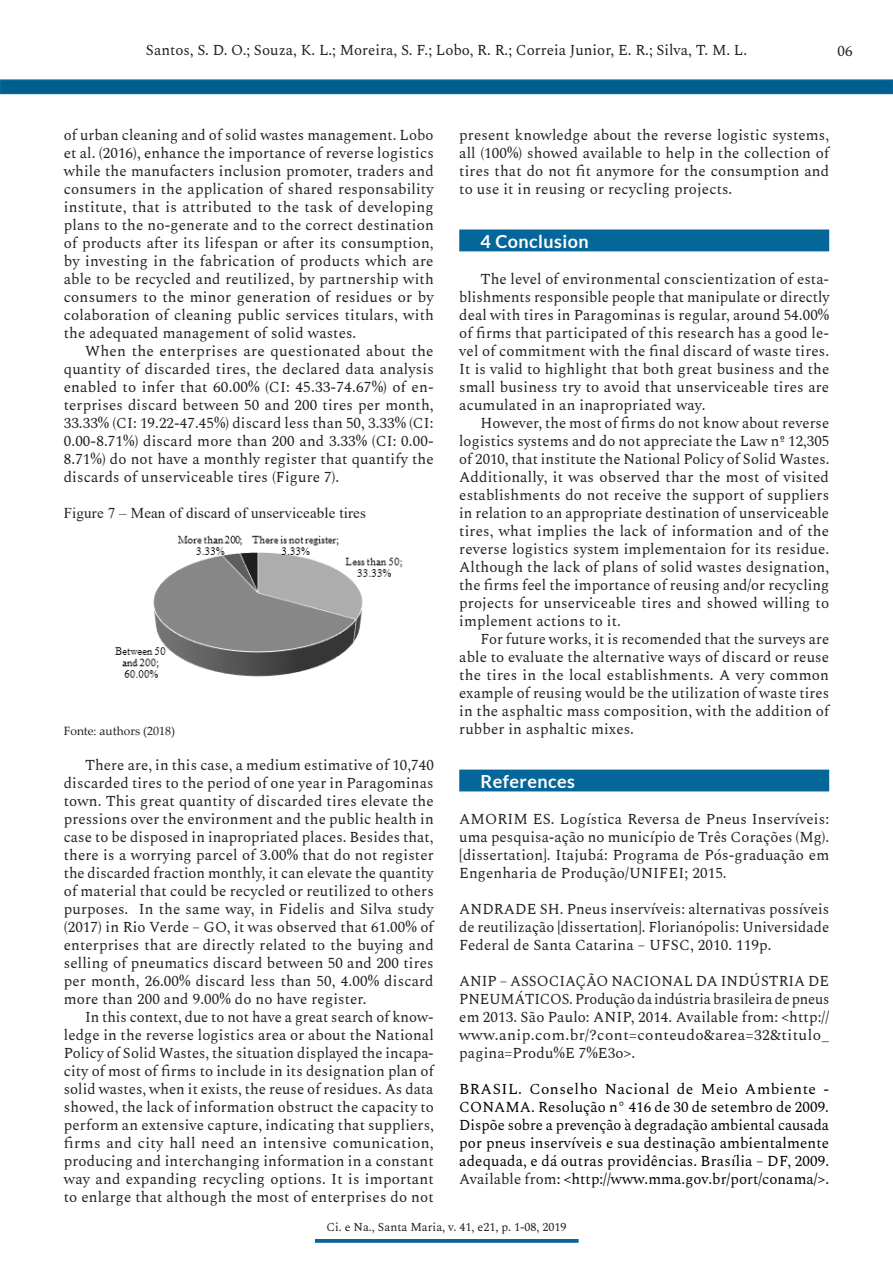
<style>
.page{position:relative;width:893px;height:1263px;background:#fff}
.page>*{position:absolute;margin:0;border:0;box-sizing:border-box;transform-origin:0 0}
._1_TItulo{font:700 18px "Lato";letter-spacing:.025em;color:#fff}
.TextoCORRIDO{font:15px/18px "Spectral";letter-spacing:.01em;color:#231f20;text-align:justify}
.Referencias{font:15px/18px "Spectral";letter-spacing:.01em;color:#231f20;text-align:justify}
.Referencias-2{font:15px/18px "Spectral";letter-spacing:.005em;color:#000;text-align:justify}
.LegendaFIGURA{font:15px "Times New Roman";letter-spacing:.01em;color:#231f20}
.t1{font:12px "Spectral";color:#231f20}
.NotadeRODAPÉ{font:12px "Palatino Linotype";color:#231f20}
.s1{color:#231f20}
</style>
<div class="page">
<div style="left:0;top:79px;width:893px;height:15px;background:#005e8e;border:2px solid #056699"></div>
<svg style="left:315px;top:1239px;width:264px;height:4px"></svg>
<div style="left:459px;top:770px;width:370px;height:21px;background:#056699"></div>
<div style="left:459px;top:230px;width:370px;height:21px;background:#056699"></div>
<img style="left:115px;top:535px;width:288px;height:143px">
<p class="TextoCORRIDO" style="left:146px;top:40px;width:603px">Santos, S. D. O.; Souza, K. L.; Moreira, S. F.; Lobo, R. R.; Correia Junior, E. R.; Silva, T. M. L.</p>
<p class="TextoCORRIDO" style="left:838px;top:40px;width:16px">06</p>
<p class="TextoCORRIDO" style="left:64px;top:124px;width:372px">of urban cleaning and of solid wastes management. Lobo et al. (2016), enhance the importance of reverse logistics while the manufacters inclusion promoter, traders and consumers in the application of shared responsability institute, that is attributed to the task of developing plans to the no-generate and to the correct destination of products after its lifespan or after its consumption, by investing in the fabrication of products which are able to be recycled and reutilized, by partnership with consumers to the minor generation of residues or by colaboration of cleaning public services titulars, with the adequated management of solid wastes.</p>
<p class="TextoCORRIDO" style="left:64px;top:340px;width:372px;text-indent:21px">When the enterprises are questionated about the quantity of discarded tires, the declared data analysis enabled to infer that 60.00% (CI: 45.33-74.67%) of en&shy;terprises discard between 50 and 200 tires per month, 33.33% (CI: 19.22-47.45%) discard less than 50, 3.33% (CI:<br>0.00-8.71%) discard more than 200 and 3.33% (CI: 0.00- 8.71%) do not have a monthly register that quantify the discards of unserviceable tires (Figure 7).</p>
<p class="LegendaFIGURA" style="left:64px;top:502px;width:304px">Figure 7 – Mean of discard of unserviceable tires</p>
<p class="NotadeRODAPÉ" style="left:64px;top:722px;width:113px">Fonte: authors (2018)</p>
<p class="TextoCORRIDO" style="left:64px;top:754px;width:372px;text-indent:21px">There are, in this case, a medium estimative of 10,740 discarded tires to the period of one year in Paragominas town. This great quantity of discarded tires elevate the pressions over the environment and the public health in case to be disposed in inapropriated places. Besides that, there is a worrying parcel of 3.00% that do not register the discarded fraction monthly, it can elevate the quantity of material that could be recycled or reutilized to others purposes. In the same way, in Fidelis and Silva study (2017) in Rio Verde – GO, it was observed that 61.00% of enterprises that are directly related to the buying and selling of pneumatics discard between 50 and 200 tires per month, 26.00% discard less than 50, 4.00% discard more than 200 and 9.00% do no have register.</p>
<p class="TextoCORRIDO" style="left:64px;top:1006px;width:372px;text-indent:21px">In this context, due to not have a great search of know&shy;ledge in the reverse logistics area or about the National Policy of Solid Wastes, the situation displayed the incapa&shy;city of most of firms to include in its designation plan of solid wastes, when it exists, the reuse of residues. As data showed, the lack of information obstruct the capacity to perform an extensive capture, indicating that suppliers, firms and city hall need an intensive comunication, producing and interchanging information in a constant way and expanding recycling options. It is important to enlarge that although the most of enterprises do not</p>
<p class="TextoCORRIDO" style="left:459px;top:124px;width:371px">present knowledge about the reverse logistic systems, all (100%) showed available to help in the collection of tires that do not fit anymore for the consumption and to use it in reusing or recycling projects.</p>
<p class="_1_TItulo" style="left:480px;top:231px;width:110px">4 Conclusion</p>
<p class="TextoCORRIDO" style="left:459px;top:268px;width:372px;text-indent:21px">The level of environmental conscientization of esta&shy;blishments responsible people that manipulate or directly deal with tires in Paragominas is regular, around 54.00% of firms that participated of this research has a good le&shy;vel of commitment with the final discard of waste tires.<br>It is valid to highlight that both great business and the small business try to avoid that unserviceable tires are acumulated in an inapropriated way.</p>
<p class="TextoCORRIDO" style="left:459px;top:412px;width:372px;text-indent:21px">However, the most of firms do not know about reverse logistics systems and do not appreciate the Law nº 12,305 of 2010, that institute the National Policy of Solid Wastes.<br>Additionally, it was observed thar the most of visited establishments do not receive the support of suppliers in relation to an appropriate destination of unserviceable tires, what implies the lack of information and of the reverse logistics system implementaion for its residue.<br>Although the lack of plans of solid wastes designation, the firms feel the importance of reusing and/or recycling projects for unserviceable tires and showed willing to implement actions to it.</p>
<p class="TextoCORRIDO" style="left:459px;top:628px;width:371px;text-indent:21px">For future works, it is recomended that the surveys are able to evaluate the alternative ways of discard or reuse the tires in the local establishments. A very common example of reusing would be the utilization of waste tires in the asphaltic mass composition, with the addition of rubber in asphaltic mixes.</p>
<p class="_1_TItulo" style="left:480px;top:771px;width:96px">References</p>
<p class="Referencias" style="left:459px;top:808px;width:371px">AMORIM ES. Logística Reversa de Pneus Inservíveis: uma pesquisa-ação no município de Três Corações (Mg). [dissertation]. Itajubá: Programa de Pós-graduação em Engenharia de Produção/UNIFEI; 2015.</p>
<p class="Referencias" style="left:459px;top:898px;width:372px">ANDRADE SH. Pneus inservíveis: alternativas possíveis de reutilização [dissertation]. Florianópolis: Universidade Federal de Santa Catarina – UFSC, 2010. 119p.</p>
<p class="Referencias" style="left:459px;top:970px;width:372px">ANIP – ASSOCIAÇÃO NACIONAL DA INDÚSTRIA DE PNEUMÁTICOS. Produção da indústria brasileira de pneus em 2013. São Paulo: ANIP, 2014. Available from: &lt;http:// www.anip.com.br/?cont=conteudo&amp;area=32&amp;titulo_ pagina=Produ%E 7%E3o&gt;.</p>
<p class="Referencias-2" style="left:459px;top:1078px;width:371px">BRASIL. Conselho Nacional de Meio Ambiente - CONAMA. Resolução n° 416 de 30 de setembro de 2009.<br>Dispõe sobre a prevenção à degradação ambiental causada por pneus inservíveis e sua destinação ambientalmente adequada, e dá outras providências. Brasília – DF, 2009.<br><span class="s1">Available from</span>: &lt;http://www.mma.gov.br/port/conama/&gt;.</p>
<p class="t1" style="left:326px;top:1218px;width:242px">Ci. e Na., Santa Maria, v. 41, e21, p. 1-08, 2019</p>
</div>
